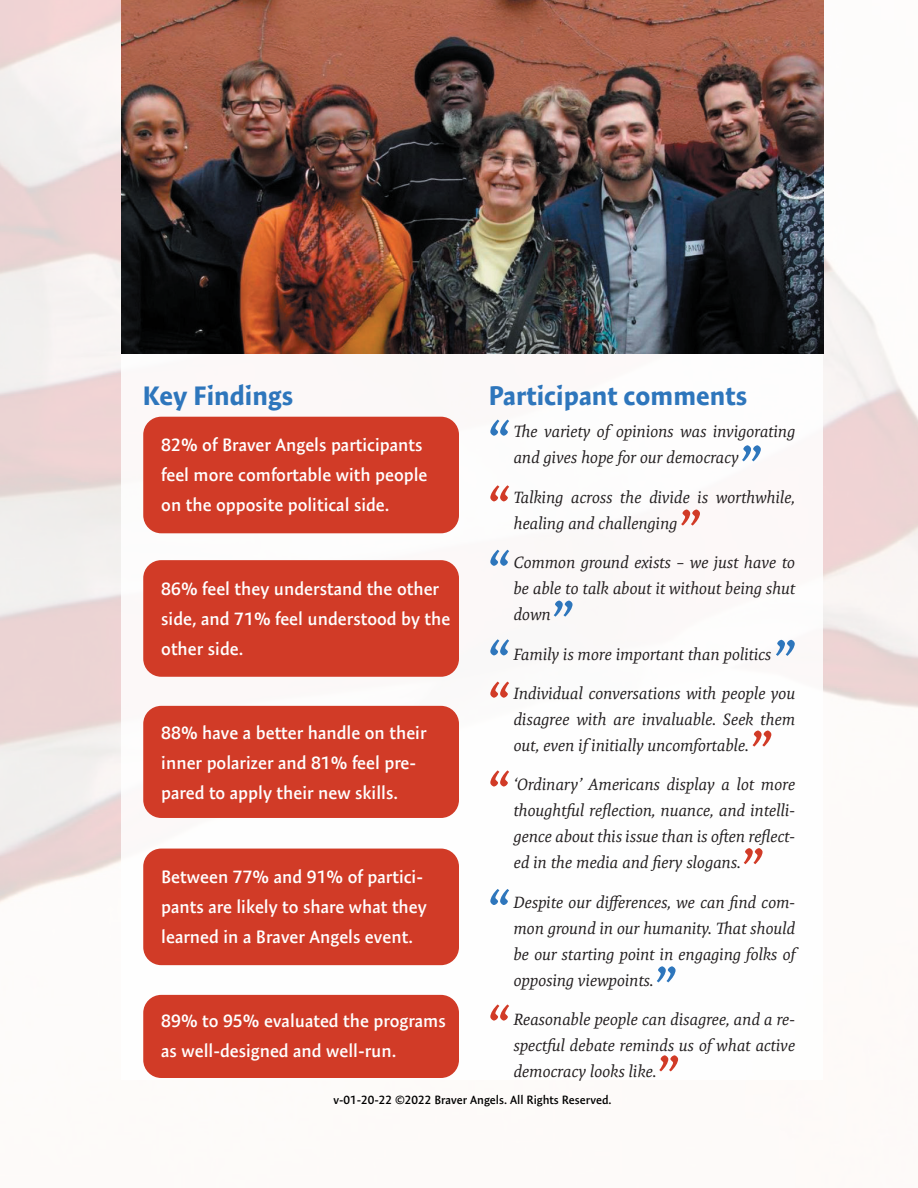
<style>
.page{position:relative;width:918px;height:1188px;background:#fff}
.page>*{position:absolute;margin:0;border:0;box-sizing:border-box;transform-origin:0 0}
.t1{font:60.75px/89.6px "Expo Serif Pro";color:#2e76bc}
.t2{font:60.75px/88.8px "Expo Serif Pro";color:#d13b27}
.t3{font:700 27px "Expo Sans Pro";color:#2e76bc}
.t4{font:600 18px/30px "Expo Sans Pro";color:#fff}
.t5{font:italic 16.5px/26px "Expo Serif Pro";color:#231f20;text-align:justify}
.t6{font:600 12px "Expo Sans Pro";color:#000}
</style>
<div class="page">
<img style="left:0;top:0;width:918px;height:904px">
<div style="left:122px;top:108px;width:702px;height:972px;background:#fff"></div>
<div style="left:143px;top:706px;width:316px;height:112px;background:#d13b27;border-radius:18px"></div>
<div style="left:143px;top:849px;width:316px;height:116px;background:#d13b27;border-radius:18px"></div>
<div style="left:143px;top:995px;width:316px;height:83px;background:#d13b27;border-radius:18px"></div>
<div style="left:143px;top:417px;width:316px;height:116px;background:#d13b27;border-radius:18px"></div>
<div style="left:143px;top:560px;width:316px;height:117px;background:#d13b27;border-radius:18px"></div>
<img style="left:122px;top:0;width:702px;height:353px">
<h2 class="t3" style="left:142px;top:379px;width:152px">Key Findings</h2>
<p class="t4" style="left:161px;top:429px;width:268px">82% of Braver Angels participants feel more comfortable with people on the opposite political side.</p>
<p class="t4" style="left:161px;top:573px;width:291px">86% feel they understand the other side, and 71% feel understood by the other side.</p>
<p class="t4" style="left:161px;top:718px;width:267px">88% have a better handle on their inner polarizer and 81% feel pre&shy;pared to apply their new skills.</p>
<p class="t4" style="left:161px;top:862px;width:267px">Between 77% and 91% of partici&shy;pants are likely to share what they learned in a Braver Angels event.</p>
<p class="t4" style="left:161px;top:1006px;width:286px">89% to 95% evaluated the programs as well-designed and well-run.</p>
<h2 class="t3" style="left:488px;top:379px;width:260px">Participant comments</h2>
<h1 class="t1" style="left:488px;top:400px;width:24px">“</h1>
<p class="t5" style="left:514px;top:419px;width:283px">The variety of opinions was invigorating and gives hope for our democracy</p>
<p class="t5" style="left:514px;top:484px;width:283px">Talking across the divide is worthwhile, healing and challenging</p>
<p class="t5" style="left:514px;top:550px;width:283px">Common ground exists – we just have to be able to talk about it without being shut down</p>
<p class="t5" style="left:514px;top:641px;width:259px">Family is more important than politics</p>
<p class="t5" style="left:514px;top:680px;width:283px">Individual conversations with people you disagree with are invaluable. Seek them out, even if initially uncomfortable.</p>
<p class="t5" style="left:514px;top:772px;width:283px">‘Ordinary’ Americans display a lot more thoughtful reflection, nuance, and intelli&shy;gence about this issue than is often reflect&shy;ed in the media and fiery slogans.</p>
<p class="t5" style="left:514px;top:889px;width:283px">Despite our differences, we can find com&shy;mon ground in our humanity. That should be our starting point in engaging folks of opposing viewpoints.</p>
<p class="t5" style="left:514px;top:1006px;width:283px">Reasonable people can disagree, and a re&shy;spectful debate reminds us of what active democracy looks like.</p>
<h1 class="t1" style="left:740px;top:425px;width:24px">”</h1>
<h1 class="t2" style="left:488px;top:466px;width:24px">“</h1>
<h1 class="t2" style="left:679px;top:489px;width:24px">”</h1>
<h1 class="t1" style="left:488px;top:530px;width:24px">“ “</h1>
<h1 class="t2" style="left:488px;top:662px;width:24px">“ “</h1>
<h1 class="t1" style="left:552px;top:580px;width:24px">”</h1>
<h1 class="t1" style="left:774px;top:619px;width:24px">”</h1>
<h1 class="t2" style="left:742px;top:696px;width:33px;line-height:117.6px">” ”</h1>
<h1 class="t1" style="left:488px;top:869px;width:24px">“</h1>
<h1 class="t1" style="left:655px;top:946px;width:24px">”</h1>
<h1 class="t2" style="left:488px;top:985px;width:24px">“</h1>
<h1 class="t2" style="left:657px;top:1035px;width:24px">”</h1>
<p class="t6" style="left:333px;top:1093px;width:280px">v-01-20-22 ©2022 Braver Angels. All Rights Reserved.</p>
</div>
